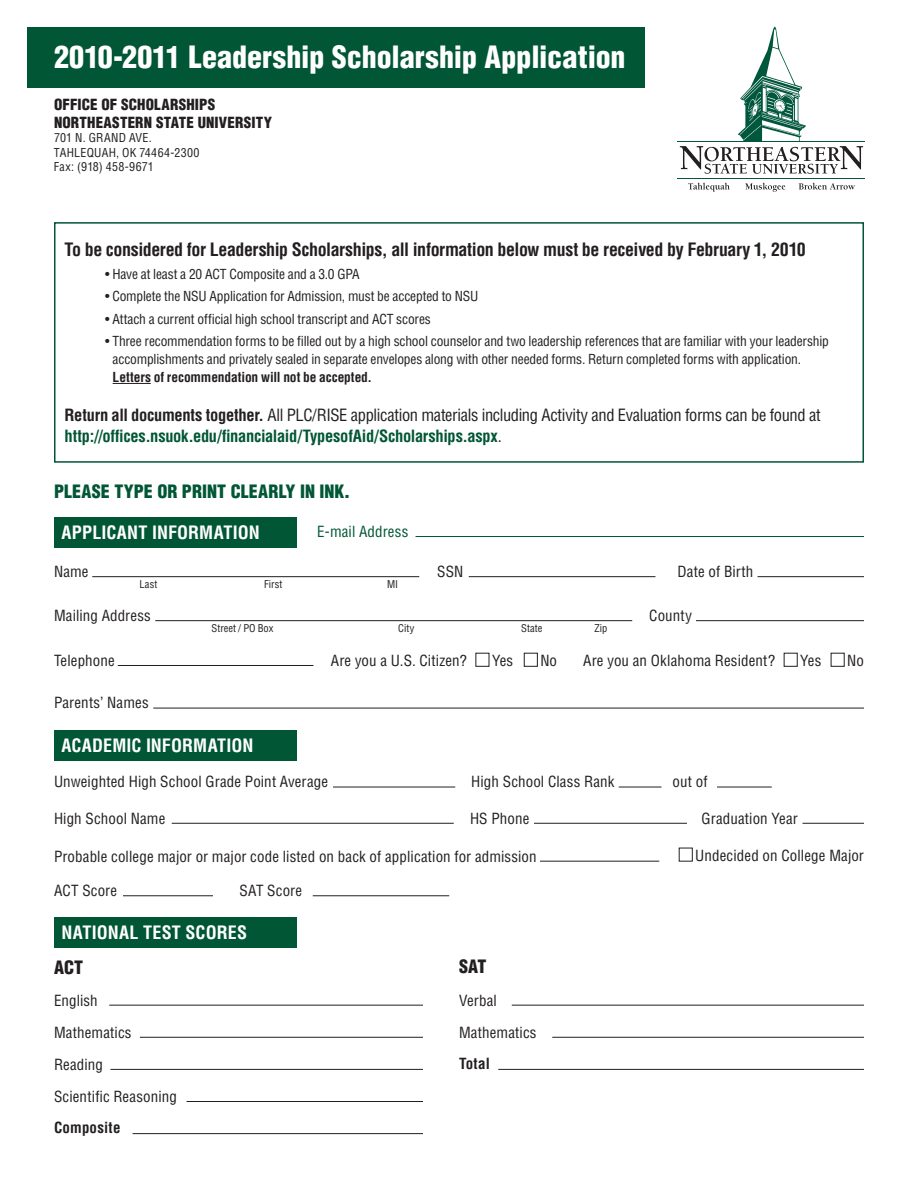
<style>
.page{position:relative;width:918px;height:1188px;background:#fff}
.page>*{position:absolute;margin:0;border:0;box-sizing:border-box;transform-origin:0 0}
.t1{font:900 condensed 30px "Helvetica";color:#fff}
.t2{font:700 condensed 18px "Helvetica";letter-spacing:-.025em;color:#231f20}
.t3{font:700 condensed 18px "Helvetica";letter-spacing:.005em;color:#fff}
.t4{font:900 condensed 18px "Helvetica";letter-spacing:.005em;color:#005635}
.t5{font:900 condensed 18px "Helvetica";color:#231f20}
.t6{font:condensed 16.5px/21px "Helvetica";letter-spacing:-.02em;color:#231f20}
.t7{font:condensed 15px "Helvetica";letter-spacing:.01em;color:#231f20}
.t8{font:900 condensed 15px/18px "Helvetica";letter-spacing:.01em;color:#231f20}
.t9{font:700 condensed 15px "Helvetica";letter-spacing:.015em;color:#231f20}
.t10{font:condensed 15px "Helvetica";letter-spacing:.01em;color:#005635}
.t11{font:condensed 13.5px/18px "Helvetica";letter-spacing:-.01em;color:#231f20}
.t12{font:condensed 12px/14.4px "Helvetica";letter-spacing:.02em;color:#231f20}
.t13{font:condensed 10.5px "Helvetica";letter-spacing:.005em;color:#231f20}
.s1{font-weight:700}
.s2{font-weight:700;color:#005635}
</style>
<div class="page">
<div style="left:27px;top:27px;width:617px;height:61px;background:#005635"></div>
<div style="left:54px;top:222px;width:810px;height:241px;border:2px solid #005635"></div>
<hr style="left:113px;top:383px;width:38px;height:1px;background:#231f20">
<div style="left:54px;top:517px;width:243px;height:30px;background:#005635"></div>
<div style="left:476px;top:653px;width:13px;height:14px;border:1px solid #231f20"></div>
<div style="left:524px;top:653px;width:14px;height:14px;border:1px solid #231f20"></div>
<div style="left:831px;top:653px;width:14px;height:14px;border:1px solid #231f20"></div>
<div style="left:784px;top:653px;width:14px;height:14px;border:1px solid #231f20"></div>
<hr style="left:118px;top:665px;width:196px;height:1px;background:#231f20">
<hr style="left:153px;top:708px;width:711px;height:1px;background:#231f20">
<hr style="left:758px;top:576px;width:106px;height:1px;background:#231f20">
<hr style="left:469px;top:576px;width:187px;height:1px;background:#231f20">
<hr style="left:92px;top:576px;width:327px;height:1px;background:#231f20">
<hr style="left:155px;top:620px;width:477px;height:1px;background:#231f20">
<hr style="left:696px;top:620px;width:168px;height:1px;background:#231f20">
<div style="left:54px;top:730px;width:243px;height:31px;background:#005635"></div>
<hr style="left:333px;top:787px;width:122px;height:1px;background:#231f20">
<hr style="left:619px;top:787px;width:43px;height:1px;background:#231f20">
<hr style="left:717px;top:787px;width:55px;height:1px;background:#231f20">
<hr style="left:534px;top:823px;width:153px;height:1px;background:#231f20">
<hr style="left:802px;top:823px;width:62px;height:1px;background:#231f20">
<hr style="left:172px;top:823px;width:282px;height:1px;background:#231f20">
<div style="left:679px;top:848px;width:14px;height:14px;border:1px solid #231f20"></div>
<hr style="left:540px;top:861px;width:119px;height:1px;background:#231f20">
<hr style="left:123px;top:895px;width:90px;height:1px;background:#231f20">
<hr style="left:313px;top:895px;width:136px;height:1px;background:#231f20">
<hr style="left:416px;top:536px;width:448px;height:1px;background:#005635">
<div style="left:54px;top:917px;width:243px;height:31px;background:#005635"></div>
<hr style="left:133px;top:1133px;width:290px;height:1px;background:#231f20">
<hr style="left:140px;top:1037px;width:283px;height:1px;background:#231f20">
<hr style="left:110px;top:1069px;width:313px;height:1px;background:#231f20">
<hr style="left:187px;top:1101px;width:236px;height:1px;background:#231f20">
<hr style="left:109px;top:1005px;width:314px;height:1px;background:#231f20">
<hr style="left:552px;top:1037px;width:312px;height:1px;background:#231f20">
<hr style="left:512px;top:1005px;width:352px;height:1px;background:#231f20">
<hr style="left:498px;top:1069px;width:366px;height:1px;background:#231f20">
<hr style="left:677px;top:178px;width:188px;height:1px;background:#00573c">
<svg style="left:688px;top:183px;width:42px;height:9px"></svg>
<svg style="left:745px;top:183px;width:40px;height:9px"></svg>
<svg style="left:799px;top:183px;width:56px;height:7px"></svg>
<svg style="left:680px;top:26px;width:183px;height:148px"></svg>
<hr style="left:677px;top:141px;width:188px;height:1px;background:#00573c">
<p class="t1" style="left:54px;top:38px;width:573px">2010-2011 Leadership Scholarship Application</p>
<p class="t8" style="left:54px;top:95px;width:220px">OFFICE OF SCHOLARSHIPS<br>NORTHEASTERN STATE UNIVERSITY</p>
<p class="t12" style="left:54px;top:131px;width:147px">701 N. GRAND AVE.<br>TAHLEQUAH, OK 74464-2300<br>Fax: (918) 458-9671</p>
<p class="t2" style="left:65px;top:239px;width:743px">To be considered for Leadership Scholarships, all information below must be received by February 1, 2010</p>
<p class="t11" style="left:105px;top:265px;width:256px">• Have at least a 20 ACT Composite and a 3.0 GPA</p>
<p class="t11" style="left:105px;top:287px;width:375px">• Complete the NSU Application for Admission, must be accepted to NSU</p>
<p class="t11" style="left:105px;top:310px;width:327px">• Attach a current official high school transcript and ACT scores</p>
<p class="t11" style="left:113px;top:332px;width:718px;text-indent:-8px">• Three recommendation forms to be filled out by a high school counselor and two leadership references that are familiar with your leadership accomplishments and privately sealed in separate envelopes along with other needed forms. Return completed forms with application.<br><span class="s1">Letters of recommendation will not be accepted.</span></p>
<p class="t6" style="left:65px;top:404px;width:758px"><span class="s1">Return all documents together.</span> All PLC/RISE application materials including Activity and Evaluation forms can be found at <span class="s2">http://offices.nsuok.edu/financialaid/TypesofAid/Scholarships.aspx</span>.</p>
<p class="t4" style="left:54px;top:480px;width:298px">PLEASE TYPE OR PRINT CLEARLY IN INK.</p>
<p class="t3" style="left:62px;top:521px;width:200px">APPLICANT INFORMATION</p>
<p class="t10" style="left:317px;top:522px;width:93px">E-mail Address</p>
<p class="t7" style="left:54px;top:562px;width:36px">Name</p>
<p class="t7" style="left:437px;top:562px;width:28px">SSN</p>
<p class="t7" style="left:678px;top:562px;width:77px">Date of Birth</p>
<p class="t13" style="left:140px;top:577px;width:19px">Last</p>
<p class="t13" style="left:264px;top:577px;width:20px">First</p>
<p class="t13" style="left:387px;top:577px;width:12px">MI</p>
<p class="t7" style="left:54px;top:606px;width:98px">Mailing Address</p>
<p class="t7" style="left:649px;top:606px;width:44px">County</p>
<p class="t13" style="left:212px;top:621px;width:63px">Street / PO Box</p>
<p class="t13" style="left:398px;top:621px;width:18px">City</p>
<p class="t13" style="left:521px;top:621px;width:23px">State</p>
<p class="t13" style="left:595px;top:621px;width:14px">Zip</p>
<p class="t7" style="left:54px;top:651px;width:62px">Telephone</p>
<p class="t7" style="left:54px;top:694px;width:96px">Parents’ Names</p>
<p class="t7" style="left:331px;top:651px;width:138px">Are you a U.S. Citizen?</p>
<p class="t7" style="left:492px;top:651px;width:23px">Yes</p>
<p class="t7" style="left:540px;top:651px;width:18px">No</p>
<p class="t7" style="left:583px;top:651px;width:194px">Are you an Oklahoma Resident?</p>
<p class="t7" style="left:800px;top:651px;width:23px">Yes</p>
<p class="t7" style="left:847px;top:651px;width:18px">No</p>
<p class="t3" style="left:62px;top:735px;width:194px">ACADEMIC INFORMATION</p>
<p class="t7" style="left:54px;top:773px;width:276px">Unweighted High School Grade Point Average</p>
<p class="t7" style="left:471px;top:773px;width:145px">High School Class Rank</p>
<p class="t7" style="left:673px;top:773px;width:37px">out of</p>
<p class="t7" style="left:54px;top:809px;width:113px">High School Name</p>
<p class="t7" style="left:470px;top:809px;width:61px">HS Phone</p>
<p class="t7" style="left:702px;top:809px;width:98px">Graduation Year</p>
<p class="t7" style="left:54px;top:847px;width:484px">Probable college major or major code listed on back of application for admission</p>
<p class="t7" style="left:695px;top:846px;width:170px">Undecided on College Major</p>
<p class="t7" style="left:54px;top:881px;width:65px">ACT Score</p>
<p class="t7" style="left:240px;top:881px;width:64px">SAT Score</p>
<p class="t3" style="left:62px;top:922px;width:187px">NATIONAL TEST SCORES</p>
<p class="t5" style="left:54px;top:956px;width:31px">ACT</p>
<p class="t5" style="left:459px;top:955px;width:29px">SAT</p>
<p class="t7" style="left:54px;top:991px;width:45px">English</p>
<p class="t7" style="left:54px;top:1023px;width:79px">Mathematics</p>
<p class="t7" style="left:54px;top:1055px;width:50px">Reading</p>
<p class="t7" style="left:54px;top:1087px;width:124px">Scientific Reasoning</p>
<p class="t9" style="left:54px;top:1119px;width:68px">Composite</p>
<p class="t7" style="left:459px;top:991px;width:39px">Verbal</p>
<p class="t7" style="left:459px;top:1023px;width:79px">Mathematics</p>
<p class="t9" style="left:459px;top:1055px;width:32px">Total</p>
</div>
